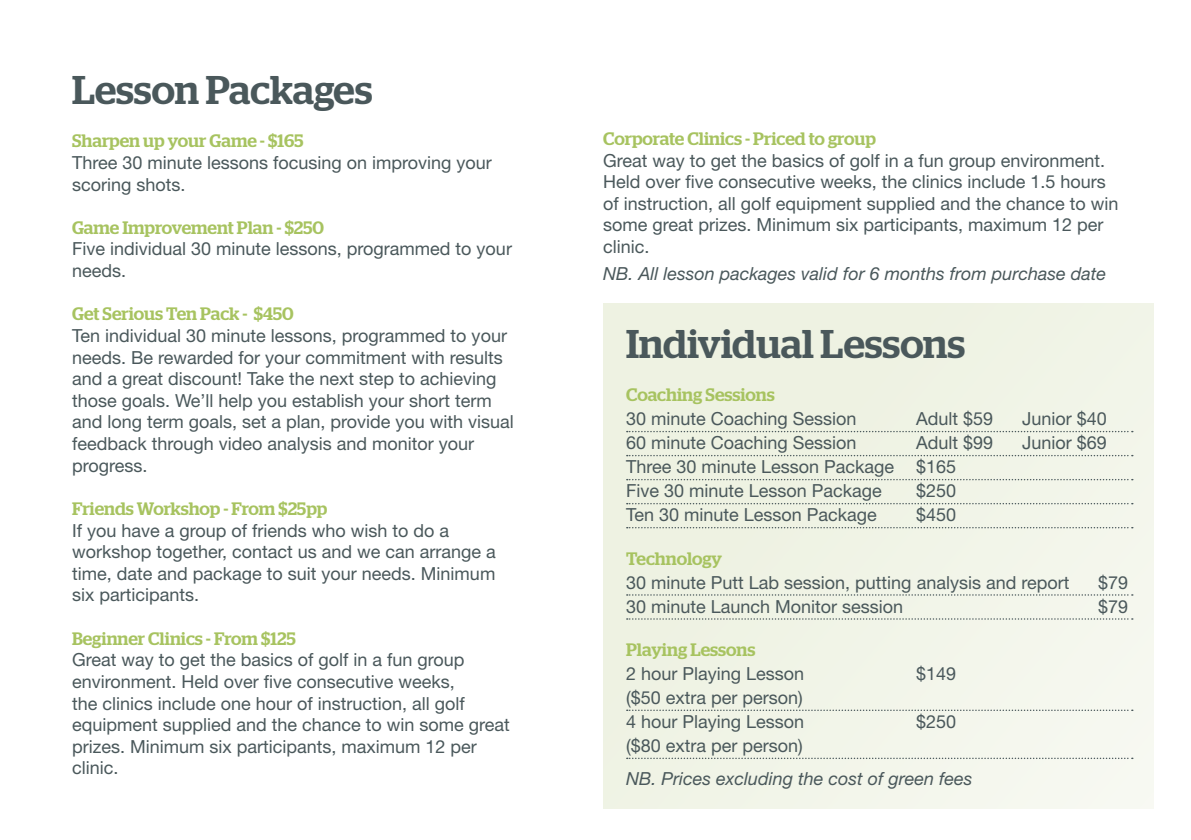
<style>
.page{position:relative;width:1191px;height:840px;background:#fff}
.page>*{position:absolute;margin:0;border:0;box-sizing:border-box;transform-origin:0 0}
.t1{font:500 40px "Stag";color:#4a585b}
.t2{font:18px/21.6px "Helvetica Neue LT Std";color:#4a585b}
.t3{font:500 18px "Stag";color:#a7c360}
.t4{font:italic 18px "Helvetica Neue LT Std";color:#4a585b}
</style>
<div class="page">
<div style="left:603px;top:303px;width:551px;height:505px;background:#eef2e2"></div>
<svg style="left:627px;top:430px;width:505px;height:2px"></svg>
<svg style="left:627px;top:454px;width:505px;height:2px"></svg>
<svg style="left:627px;top:479px;width:505px;height:1px"></svg>
<svg style="left:627px;top:503px;width:505px;height:1px"></svg>
<svg style="left:627px;top:527px;width:505px;height:1px"></svg>
<svg style="left:627px;top:594px;width:505px;height:1px"></svg>
<svg style="left:627px;top:618px;width:505px;height:1px"></svg>
<svg style="left:627px;top:709px;width:505px;height:1px"></svg>
<svg style="left:627px;top:757px;width:505px;height:1px"></svg>
<h1 class="t1" style="left:72px;top:66px;width:302px">Lesson Packages</h1>
<p class="t3" style="left:72px;top:130px;width:233px">Sharpen up your Game - $165</p>
<p class="t2" style="left:72px;top:151px;width:421px">Three 30 minute lessons focusing on improving your scoring shots.</p>
<p class="t3" style="left:72px;top:217px;width:254px">Game Improvement Plan - $250</p>
<p class="t2" style="left:72px;top:238px;width:441px">Five individual 30 minute lessons, programmed to your needs.</p>
<p class="t3" style="left:72px;top:303px;width:223px">Get Serious Ten Pack - $450</p>
<p class="t2" style="left:72px;top:324px;width:443px">Ten individual 30 minute lessons, programmed to your needs. Be rewarded for your commitment with results and a great discount! Take the next step to achieving those goals. We’ll help you establish your short term and long term goals, set a plan, provide you with visual feedback through video analysis and monitor your progress.</p>
<p class="t3" style="left:72px;top:497px;width:257px">Friends Workshop - From $25pp</p>
<p class="t2" style="left:72px;top:519px;width:425px">If you have a group of friends who wish to do a workshop together, contact us and we can arrange a time, date and package to suit your needs. Minimum six participants.</p>
<p class="t3" style="left:72px;top:627px;width:225px">Beginner Clinics - From $125</p>
<p class="t2" style="left:72px;top:648px;width:439px">Great way to get the basics of golf in a fun group environment. Held over five consecutive weeks,<br>the clinics include one hour of instruction, all golf equipment supplied and the chance to win some great prizes. Minimum six participants, maximum 12 per clinic.</p>
<p class="t3" style="left:603px;top:128px;width:274px">Corporate Clinics - Priced to group</p>
<p class="t2" style="left:603px;top:149px;width:517px">Great way to get the basics of golf in a fun group environment.<br>Held over five consecutive weeks, the clinics include 1.5 hours of instruction, all golf equipment supplied and the chance to win some great prizes. Minimum six participants, maximum 12 per clinic.</p>
<p class="t4" style="left:603px;top:263px;width:504px">NB. All lesson packages valid for 6 months from purchase date</p>
<h1 class="t1" style="left:626px;top:320px;width:341px">Individual Lessons</h1>
<p class="t3" style="left:626px;top:384px;width:150px">Coaching Sessions</p>
<p class="t2" style="left:626px;top:407px;width:232px">30 minute Coaching Session</p>
<p class="t2" style="left:916px;top:407px;width:79px">Adult $59</p>
<p class="t2" style="left:1022px;top:407px;width:86px">Junior $40</p>
<p class="t2" style="left:626px;top:431px;width:232px">60 minute Coaching Session</p>
<p class="t2" style="left:916px;top:431px;width:79px">Adult $99</p>
<p class="t2" style="left:1022px;top:431px;width:86px">Junior $69</p>
<p class="t2" style="left:626px;top:454px;width:332px;line-height:24px">Three 30 minute Lesson Package $165<br>Five 30 minute Lesson Package</p>
<p class="t2" style="left:916px;top:479px;width:42px">$250</p>
<p class="t2" style="left:626px;top:503px;width:252px">Ten 30 minute Lesson Package</p>
<p class="t2" style="left:916px;top:503px;width:42px">$450</p>
<p class="t3" style="left:626px;top:547px;width:98px">Technology</p>
<p class="t2" style="left:626px;top:570px;width:445px">30 minute Putt Lab session, putting analysis and report</p>
<p class="t2" style="left:1098px;top:570px;width:32px">$79</p>
<p class="t2" style="left:626px;top:594px;width:279px">30 minute Launch Monitor session</p>
<p class="t2" style="left:1098px;top:594px;width:32px">$79</p>
<p class="t3" style="left:626px;top:638px;width:131px">Playing Lessons</p>
<p class="t2" style="left:626px;top:662px;width:180px">2 hour Playing Lesson</p>
<p class="t2" style="left:916px;top:662px;width:42px">$149</p>
<p class="t2" style="left:626px;top:684px;width:180px;line-height:24px">($50 extra per person)<br>4 hour Playing Lesson</p>
<p class="t2" style="left:916px;top:710px;width:42px">$250</p>
<p class="t2" style="left:626px;top:734px;width:178px">($80 extra per person)</p>
<p class="t4" style="left:626px;top:767px;width:348px">NB. Prices excluding the cost of green fees</p>
</div>
